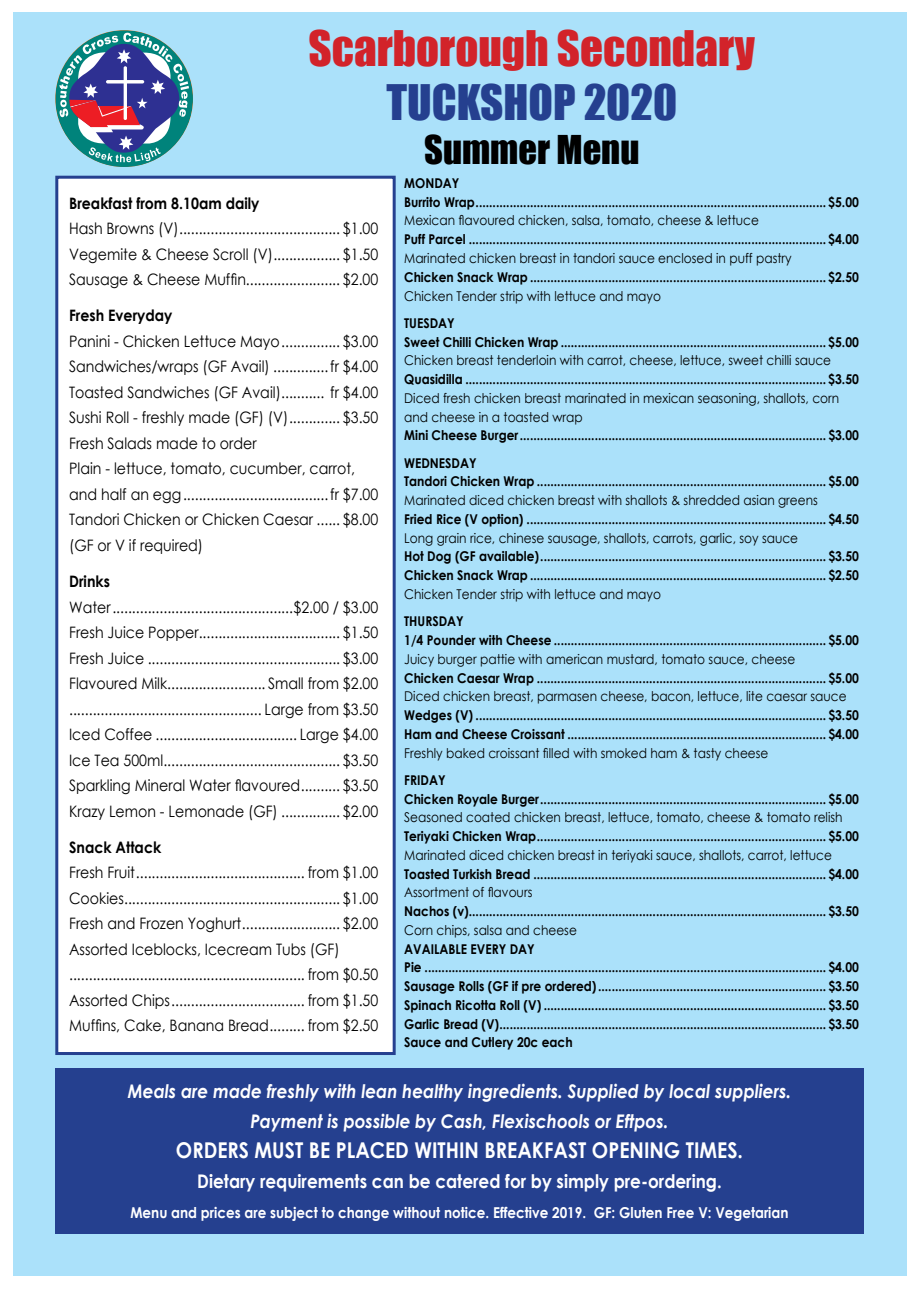
<style>
.page{position:relative;width:919px;height:1289px;background:#fff}
.page>*{position:absolute;margin:0;border:0;box-sizing:border-box;transform-origin:0 0}
.t1{font:45px "Impact";color:#d2232a}
.t2{font:45px "Impact";color:#25408f}
.t3{font:36.45px "Impact";color:#000}
.t4{font:700 21.75px "Century Gothic";color:#fff;scale:.9 1}
.t5{font:italic 700 18.75px/30px "Century Gothic";color:#fff;text-align:center;scale:.9 1}
.t6{font:700 18.75px "Century Gothic";color:#fff;scale:.9 1}
.t7{font:15.75px/25.5px "Century Gothic";color:#000;text-align:justify;scale:.9 1}
.t8{font:700 15.75px "Century Gothic";color:#000;scale:.9 1}
.t9{font:700 15px "Century Gothic";color:#fff;scale:.9 1}
.t10{font:700 13.5px/18.8px "Century Gothic";color:#000;scale:.9 1}
.t11{font:13.5px/18.8px "Century Gothic";color:#000;scale:.9 1}
</style>
<div class="page">
<div style="left:13px;top:13px;width:893px;height:1263px;background:#abe1fa"></div>
<div style="left:55px;top:1068px;width:808px;height:165px;background:#25408f"></div>
<svg style="left:55px;top:30px;width:138px;height:137px"></svg>
<div style="left:55px;top:176px;width:340px;height:878px;background:#fff;border:3px solid #25408f"></div>
<h1 class="t1" style="left:308px;top:13px;width:448px">Scarborough Secondary</h1>
<h1 class="t2" style="left:386px;top:67px;width:292px">TUCKSHOP 2020</h1>
<h2 class="t3" style="left:424px;top:121px;width:217px">Summer Menu</h2>
<p class="t10" style="left:404px;top:173px;width:506px">MONDAY<br>Burrito Wrap....................................................................................................... $5.00</p>
<p class="t11" style="left:404px;top:211px;width:395px">Mexican flavoured chicken, salsa, tomato, cheese &amp; lettuce</p>
<p class="t10" style="left:404px;top:229px;width:506px">Puff Parcel ......................................................................................................... $4.00</p>
<p class="t11" style="left:404px;top:248px;width:432px">Marinated chicken breast in tandori sauce enclosed in puff pastry</p>
<p class="t10" style="left:404px;top:267px;width:506px">Chicken Snack Wrap ....................................................................................... $2.50</p>
<p class="t11" style="left:404px;top:286px;width:287px">Chicken Tender strip with lettuce and mayo</p>
<p class="t10" style="left:404px;top:313px;width:506px">TUESDAY<br>Sweet Chilli Chicken Wrap .............................................................................. $5.00</p>
<p class="t11" style="left:404px;top:351px;width:476px">Chicken breast tenderloin with carrot, cheese, lettuce, sweet chilli sauce</p>
<p class="t10" style="left:404px;top:369px;width:506px">Quasidilla .......................................................................................................... $3.50</p>
<p class="t11" style="left:404px;top:388px;width:485px">Diced fresh chicken breast marinated in mexican seasoning, shallots, corn and cheese in a toasted wrap</p>
<p class="t10" style="left:404px;top:421px;width:507px;line-height:27.3px">Mini Cheese Burger.......................................................................................... $3.00<br>WEDNESDAY</p>
<p class="t10" style="left:404px;top:471px;width:506px">Tandori Chicken Wrap ..................................................................................... $5.00</p>
<p class="t11" style="left:404px;top:490px;width:461px">Marinated diced chicken breast with shallots &amp; shredded asian greens</p>
<p class="t10" style="left:404px;top:509px;width:506px">Fried Rice (V option) ........................................................................................ $4.50</p>
<p class="t11" style="left:404px;top:528px;width:439px">Long grain rice, chinese sausage, shallots, carrots, garlic, soy sauce</p>
<p class="t10" style="left:404px;top:546px;width:506px">Hot Dog (GF available).................................................................................... $3.50<br>Chicken Snack Wrap ....................................................................................... $2.50</p>
<p class="t11" style="left:404px;top:584px;width:287px">Chicken Tender strip with lettuce and mayo</p>
<p class="t10" style="left:404px;top:611px;width:506px">THURSDAY<br>1/4 Pounder with Cheese ................................................................................ $5.00</p>
<p class="t11" style="left:404px;top:649px;width:436px">Juicy burger pattie with american mustard, tomato sauce, cheese</p>
<p class="t10" style="left:404px;top:667px;width:506px">Chicken Caesar Wrap ..................................................................................... $5.00</p>
<p class="t11" style="left:404px;top:686px;width:493px">Diced chicken breast, parmasen cheese, bacon, lettuce, lite caesar sauce</p>
<p class="t10" style="left:404px;top:705px;width:506px">Wedges (V) ....................................................................................................... $3.50<br>Ham and Cheese Croissant ............................................................................ $4.00</p>
<p class="t11" style="left:404px;top:743px;width:406px">Freshly baked croissant filled with smoked ham &amp; tasty cheese</p>
<p class="t10" style="left:404px;top:770px;width:506px">FRIDAY<br>Chicken Royale Burger.................................................................................... $5.00</p>
<p class="t11" style="left:404px;top:807px;width:488px">Seasoned coated chicken breast, lettuce, tomato, cheese &amp; tomato relish</p>
<p class="t10" style="left:404px;top:826px;width:506px">Teriyaki Chicken Wrap..................................................................................... $5.00</p>
<p class="t11" style="left:404px;top:845px;width:477px">Marinated diced chicken breast in teriyaki sauce, shallots, carrot, lettuce</p>
<p class="t10" style="left:404px;top:863px;width:506px">Toasted Turkish Bread ...................................................................................... $4.00</p>
<p class="t11" style="left:404px;top:882px;width:144px">Assortment of flavours</p>
<p class="t10" style="left:404px;top:901px;width:506px">Nachos (v)......................................................................................................... $3.50</p>
<p class="t11" style="left:404px;top:920px;width:193px">Corn chips, salsa and cheese</p>
<p class="t10" style="left:404px;top:938px;width:506px">AVAILABLE EVERY DAY<br>Pie ...................................................................................................................... $4.00<br>Sausage Rolls (GF if pre ordered)................................................................... $3.50<br>Spinach Ricotta Roll (V) ................................................................................... $3.50<br>Garlic Bread (V)................................................................................................ $3.50<br>Sauce and Cutlery 20c each</p>
<p class="t8" style="left:69px;top:191px;width:213px">Breakfast from 8.10am daily</p>
<p class="t7" style="left:69px;top:215px;width:345px">Hash Browns (V)......................................... $1.00<br>Vegemite &amp; Cheese Scroll (V)................. $1.50<br>Sausage &amp; Cheese Muffin........................ $2.00</p>
<p class="t8" style="left:69px;top:303px;width:116px">Fresh Everyday</p>
<p class="t7" style="left:69px;top:328px;width:345px;text-align:left">Panini - Chicken Lettuce Mayo............... $3.00<br>Sandwiches/wraps (GF Avail) ..............fr $4.00<br>Toasted Sandwiches (GF Avail)........... fr $4.00<br>Sushi Roll - freshly made (GF) (V)............. $3.50<br>Fresh Salads made to order<br>Plain - lettuce, tomato, cucumber, carrot, and half an egg.....................................fr $7.00<br>Tandori Chicken or Chicken Caesar ...... $8.00 (GF or V if required)</p>
<p class="t8" style="left:69px;top:569px;width:47px">Drinks</p>
<p class="t7" style="left:69px;top:594px;width:345px">Water..............................................$2.00 / $3.00<br>Fresh Juice Popper.................................... $1.50<br>Fresh Juice ................................................. $3.00<br>Flavoured Milk......................... Small from $2.00 ................................................. Large from $3.50<br>Iced Coffee .................................... Large $4.00<br>Ice Tea 500ml............................................. $3.50<br>Sparkling Mineral Water flavoured.......... $3.50<br>Krazy Lemon - Lemonade (GF) ............... $2.00</p>
<p class="t8" style="left:69px;top:835px;width:104px">Snack Attack</p>
<p class="t7" style="left:69px;top:859px;width:345px;text-align:left">Fresh Fruit........................................... from $1.00<br>Cookies....................................................... $1.00<br>Fresh and Frozen Yoghurt......................... $2.00<br>Assorted Iceblocks, Icecream Tubs (GF) ............................................................ from $0.50<br>Assorted Chips.................................. from $1.50<br>Muffins, Cake, Banana Bread......... from $2.50</p>
<h3 class="t5" style="left:128px;top:1075px;width:738px">Meals are made freshly with lean healthy ingredients. Supplied by local suppliers.<br>Payment is possible by Cash, Flexischools or Eftpos.</h3>
<h3 class="t4" style="left:176px;top:1133px;width:631px">ORDERS MUST BE PLACED WITHIN BREAKFAST OPENING TIMES.</h3>
<h3 class="t6" style="left:197px;top:1166px;width:584px">Dietary requirements can be catered for by simply pre-ordering.</h3>
<p class="t9" style="left:130px;top:1200px;width:732px">Menu and prices are subject to change without notice. Effective 2019. GF: Gluten Free V: Vegetarian</p>
</div>
